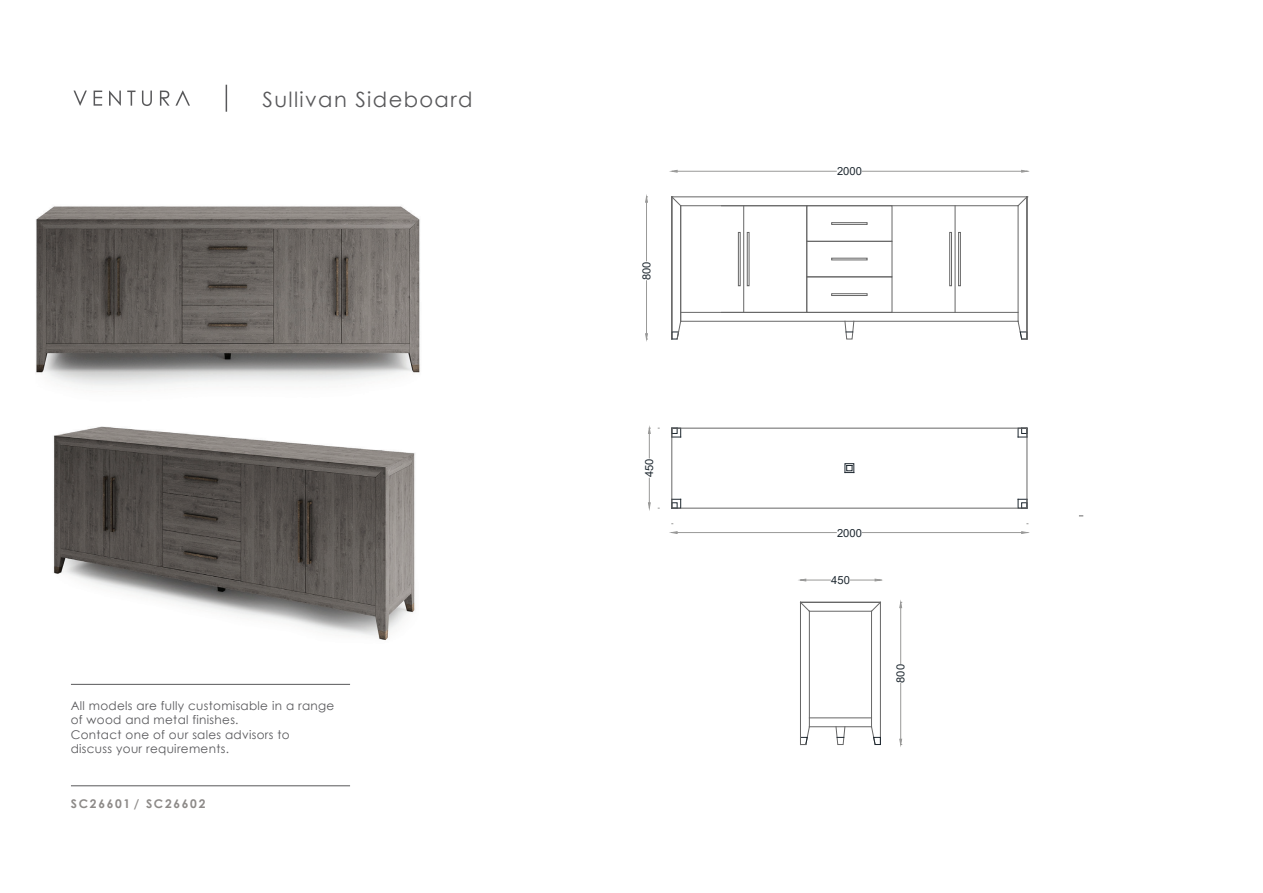
<style>
.page{position:relative;width:1263px;height:893px;background:#fff}
.page>*{position:absolute;margin:0;border:0;box-sizing:border-box;transform-origin:0 0}
.t1{font:21px "Century Gothic";letter-spacing:.065em;color:#58585a}
.t2{font:12px/14.4px "Century Gothic";letter-spacing:.025em;color:#59595c}
.t3{font:700 12px "Century Gothic";letter-spacing:.14em;color:#8d8a88}
.t4{font:11.25px "Arial";color:#1e2830}
.t5{font:11.1px "Arial";color:#1e2830}
</style>
<div class="page">
<hr style="left:71px;top:684px;width:279px;height:1px;background:#58585a">
<hr style="left:71px;top:785px;width:279px;height:1px;background:#58585a">
<svg style="left:226px;top:85px;width:1px;height:27px"></svg>
<svg style="left:73px;top:91px;width:14px;height:15px"></svg>
<svg style="left:94px;top:91px;width:8px;height:15px"></svg>
<svg style="left:109px;top:91px;width:12px;height:15px"></svg>
<svg style="left:127px;top:91px;width:8px;height:15px"></svg>
<svg style="left:142px;top:91px;width:10px;height:15px"></svg>
<svg style="left:160px;top:91px;width:30px;height:15px"></svg>
<img style="left:36px;top:206px;width:384px;height:181px">
<img style="left:53px;top:426px;width:363px;height:214px">
<hr style="left:677px;top:171px;width:159px;height:1px;background:#999998">
<hr style="left:862px;top:171px;width:160px;height:1px;background:#999998">
<svg style="left:671px;top:170px;width:6px;height:2px"></svg>
<svg style="left:1021px;top:170px;width:7px;height:2px"></svg>
<hr style="left:900px;top:683px;width:1px;height:56px;background:#999998">
<hr style="left:900px;top:608px;width:1px;height:55px;background:#999998">
<svg style="left:900px;top:739px;width:2px;height:6px"></svg>
<svg style="left:900px;top:602px;width:2px;height:6px"></svg>
<div style="left:747px;top:232px;width:2px;height:54px;border:1px solid #676767"></div>
<svg style="left:648px;top:478px;width:2px;height:30px"></svg>
<svg style="left:648px;top:428px;width:2px;height:30px"></svg>
<hr style="left:955px;top:206px;width:1px;height:106px;background:#676767">
<svg style="left:871px;top:603px;width:9px;height:9px"></svg>
<hr style="left:681px;top:321px;width:337px;height:1px;background:#676767">
<hr style="left:672px;top:197px;width:355px;height:1px;background:#676767">
<hr style="left:809px;top:611px;width:62px;height:1px;background:#676767">
<hr style="left:681px;top:312px;width:337px;height:1px;background:#676767">
<hr style="left:806px;top:206px;width:1px;height:106px;background:#676767">
<svg style="left:844px;top:320px;width:10px;height:20px"></svg>
<hr style="left:809px;top:726px;width:62px;height:1px;background:#676767">
<div style="left:807px;top:241px;width:85px;height:36px;border:1px solid #676767"></div>
<svg style="left:672px;top:499px;width:9px;height:10px"></svg>
<hr style="left:800px;top:602px;width:80px;height:1px;background:#676767">
<svg style="left:1018px;top:499px;width:9px;height:10px"></svg>
<hr style="left:880px;top:602px;width:1px;height:142px;background:#676767">
<svg style="left:671px;top:196px;width:10px;height:10px"></svg>
<div style="left:958px;top:232px;width:2px;height:54px;border:1px solid #676767"></div>
<hr style="left:809px;top:718px;width:62px;height:1px;background:#676767">
<hr style="left:1018px;top:206px;width:1px;height:115px;background:#676767">
<div style="left:832px;top:258px;width:35px;height:2px;border:1px solid #676767"></div>
<svg style="left:871px;top:726px;width:10px;height:19px"></svg>
<hr style="left:671px;top:197px;width:1px;height:142px;background:#676767">
<hr style="left:809px;top:611px;width:1px;height:116px;background:#676767">
<svg style="left:1017px;top:320px;width:11px;height:20px"></svg>
<svg style="left:835px;top:726px;width:11px;height:19px"></svg>
<hr style="left:681px;top:205px;width:337px;height:1px;background:#676767">
<hr style="left:680px;top:206px;width:1px;height:115px;background:#676767">
<hr style="left:677px;top:532px;width:159px;height:1px;background:#999998">
<hr style="left:862px;top:532px;width:160px;height:1px;background:#999998">
<hr style="left:800px;top:602px;width:1px;height:142px;background:#676767">
<hr style="left:743px;top:206px;width:1px;height:106px;background:#676767">
<svg style="left:674px;top:430px;width:7px;height:8px"></svg>
<svg style="left:800px;top:726px;width:10px;height:19px"></svg>
<div style="left:738px;top:232px;width:2px;height:54px;border:1px solid #676767"></div>
<svg style="left:1018px;top:430px;width:7px;height:8px"></svg>
<div style="left:832px;top:294px;width:35px;height:2px;border:1px solid #676767"></div>
<svg style="left:845px;top:465px;width:9px;height:8px"></svg>
<svg style="left:800px;top:579px;width:30px;height:2px"></svg>
<svg style="left:850px;top:579px;width:31px;height:2px"></svg>
<svg style="left:671px;top:320px;width:10px;height:20px"></svg>
<hr style="left:646px;top:281px;width:1px;height:53px;background:#999998">
<hr style="left:646px;top:202px;width:1px;height:59px;background:#999998">
<svg style="left:1017px;top:196px;width:11px;height:10px"></svg>
<hr style="left:871px;top:611px;width:1px;height:116px;background:#676767">
<svg style="left:801px;top:603px;width:9px;height:9px"></svg>
<hr style="left:1027px;top:197px;width:1px;height:142px;background:#676767">
<div style="left:672px;top:428px;width:355px;height:80px;border:1px solid #676767"></div>
<h1 class="t1" style="left:262px;top:84px;width:211px">Sullivan Sideboard</h1>
<p class="t2" style="left:71px;top:698px;width:265px">All models are fully customisable in a range of wood and metal finishes.<br>Contact one of our sales advisors to<br>discuss your requirements.</p>
<p class="t3" style="left:71px;top:795px;width:136px">SC26601 / SC26602</p>
<p class="t5" style="left:639px;top:280px;width:20px;rotate:-90deg">800</p>
<p class="t5" style="left:642px;top:477px;width:20px;rotate:-90deg">450</p>
<p class="t4" style="left:837px;top:164px;width:26px">2000</p>
<p class="t4" style="left:837px;top:525px;width:26px">2000</p>
<p class="t4" style="left:831px;top:572px;width:20px">450</p>
<p class="t5" style="left:893px;top:683px;width:20px;rotate:-90deg">800</p>
</div>
